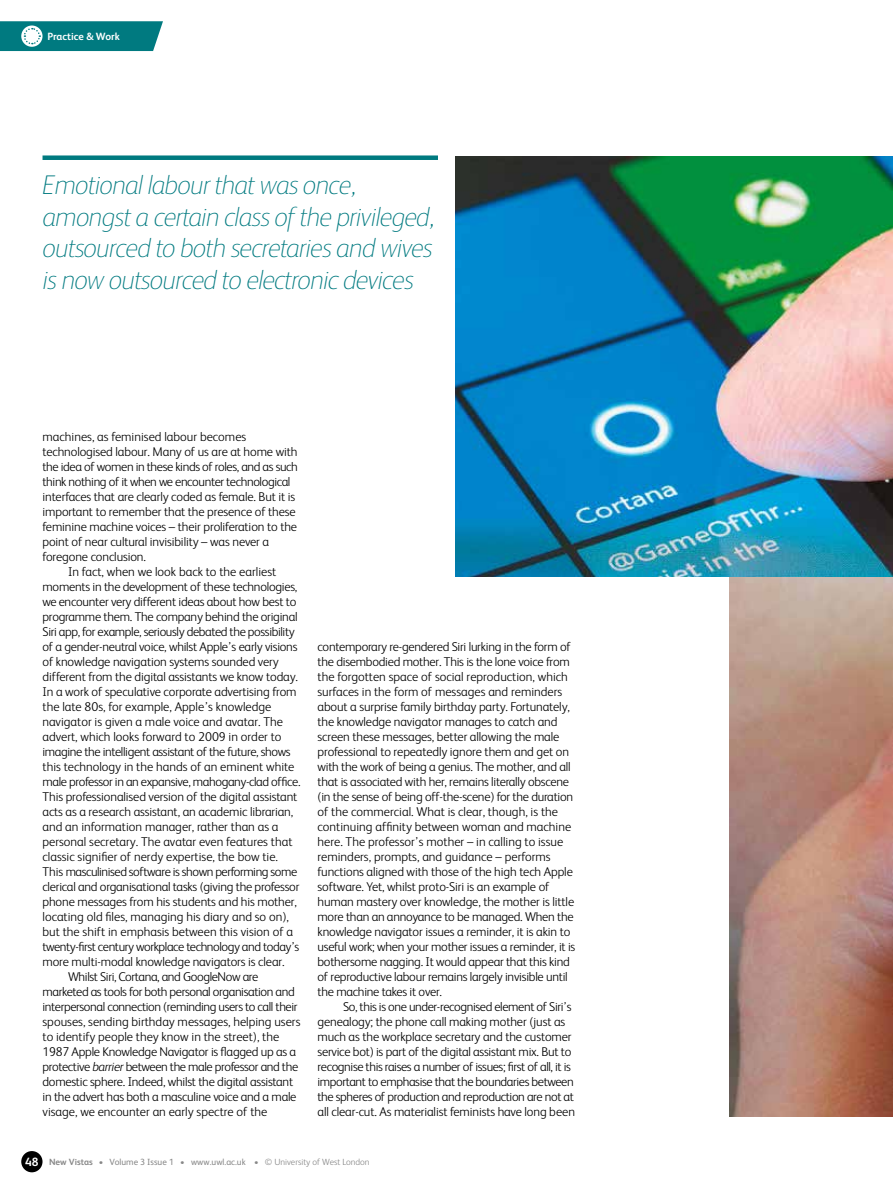
<style>
.page{position:relative;width:893px;height:1191px;background:#fff}
.page>*{position:absolute;margin:0;border:0;box-sizing:border-box;transform-origin:0 0}
.t1{font:italic 100 27px/31.5px "FS Albert";letter-spacing:-.03em;color:#007a80}
.t2{font:300 12.75px/15px "FS Albert";letter-spacing:-.01em;color:#000}
.t3{font:300 12.75px/15px "FS Albert";letter-spacing:-.03em;color:#000}
.t4{font:300 12.75px "FS Albert";letter-spacing:-.035em;color:#000}
.t5{font:700 10.5px "FS Albert";color:#fff}
.t6{font:300 9px "FS Albert";color:#878787}
.s1{font-style:italic}
.s2{font-weight:700;font-size:12px;color:#fff}
.s3{font-weight:700}
.s4{font-weight:400}
</style>
<div class="page">
<div style="left:21px;top:1151px;width:22px;height:21px;background:#000;border-radius:50%"></div>
<img style="left:730px;top:576px;width:163px;height:540px">
<svg style="left:0;top:21px;width:163px;height:30px;background:#1a878d"></svg>
<img style="left:455px;top:156px;width:438px;height:420px">
<div style="left:43px;top:155px;width:395px;height:5px;background:#007a80"></div>
<p class="t5" style="left:48px;top:29px;width:74px">Practice &amp; Work</p>
<h1 class="t1" style="left:43px;top:168px;width:393px">Emotional labour that was once, amongst a certain class of the privileged, outsourced to both secretaries and wives is now outsourced to electronic devices</h1>
<p class="t2" style="left:43px;top:429px;width:205px">machines, as feminised labour becomes</p>
<p class="t2" style="left:43px;top:444px;width:256px">technologised labour. Many of us are at home with</p>
<p class="t3" style="left:43px;top:459px;width:257px">the idea of women in these kinds of roles, and as such</p>
<p class="t3" style="left:43px;top:474px;width:249px">think nothing of it when we encounter technological</p>
<p class="t2" style="left:43px;top:489px;width:254px">interfaces that are clearly coded as female. But it is</p>
<p class="t2" style="left:43px;top:504px;width:255px">important to remember that the presence of these</p>
<p class="t2" style="left:43px;top:519px;width:256px">feminine machine voices – their proliferation to the</p>
<p class="t2" style="left:43px;top:534px;width:228px">point of near cultural invisibility – was never a</p>
<p class="t2" style="left:43px;top:549px;width:105px">foregone conclusion.</p>
<p class="t2" style="left:68px;top:564px;width:210px">In fact, when we look back to the earliest</p>
<p class="t2" style="left:43px;top:579px;width:256px">moments in the development of these technologies,</p>
<p class="t2" style="left:43px;top:593px;width:255px">we encounter very different ideas about how best to</p>
<p class="t2" style="left:43px;top:608px;width:257px">programme them. The company behind the original</p>
<p class="t3" style="left:43px;top:623px;width:254px">Siri app, for example, seriously debated the possibility</p>
<p class="t2" style="left:43px;top:638px;width:256px">of a gender-neutral voice, whilst Apple’s early visions</p>
<p class="t2" style="left:43px;top:653px;width:238px">of knowledge navigation systems sounded very</p>
<p class="t2" style="left:43px;top:668px;width:257px">different from the digital assistants we know today.</p>
<p class="t2" style="left:43px;top:683px;width:256px">In a work of speculative corporate advertising from</p>
<p class="t2" style="left:43px;top:698px;width:230px">the late 80s, for example, Apple’s knowledge</p>
<p class="t2" style="left:43px;top:713px;width:242px">navigator is given a male voice and avatar. The</p>
<p class="t2" style="left:43px;top:728px;width:241px">advert, which looks forward to 2009 in order to</p>
<p class="t3" style="left:43px;top:743px;width:250px">imagine the intelligent assistant of the future, shows</p>
<p class="t2" style="left:43px;top:758px;width:253px">this technology in the hands of an eminent white</p>
<p class="t3" style="left:43px;top:773px;width:259px">male professor in an expansive, mahogany-clad office.</p>
<p class="t2" style="left:43px;top:788px;width:256px">This professionalised version of the digital assistant</p>
<p class="t2" style="left:43px;top:803px;width:252px">acts as a research assistant, an academic librarian,</p>
<p class="t2" style="left:43px;top:818px;width:238px">and an information manager, rather than as a</p>
<p class="t2" style="left:43px;top:833px;width:251px">personal secretary. The avatar even features that</p>
<p class="t2" style="left:43px;top:848px;width:237px">classic signifier of nerdy expertise, the bow tie.</p>
<p class="t4" style="left:43px;top:863px;width:256px">This masculinised software is shown performing some</p>
<p class="t2" style="left:43px;top:878px;width:258px">clerical and organisational tasks (giving the professor</p>
<p class="t2" style="left:43px;top:893px;width:256px">phone messages from his students and his mother,</p>
<p class="t2" style="left:43px;top:908px;width:248px">locating old files, managing his diary and so on),</p>
<p class="t2" style="left:43px;top:923px;width:252px">but the shift in emphasis between this vision of a</p>
<p class="t4" style="left:43px;top:938px;width:258px">twenty-first century workplace technology and today’s</p>
<p class="t2" style="left:43px;top:953px;width:244px">more multi-modal knowledge navigators is clear.</p>
<p class="t3" style="left:68px;top:968px;width:192px">Whilst Siri, Cortana, and GoogleNow are</p>
<p class="t3" style="left:43px;top:983px;width:254px">marketed as tools for both personal organisation and</p>
<p class="t3" style="left:43px;top:998px;width:257px">interpersonal connection (reminding users to call their</p>
<p class="t2" style="left:43px;top:1013px;width:259px">spouses, sending birthday messages, helping users</p>
<p class="t2" style="left:43px;top:1028px;width:238px">to identify people they know in the street), the</p>
<p class="t2" style="left:43px;top:1043px;width:255px">1987 Apple Knowledge Navigator is flagged up as a</p>
<p class="t3" style="left:43px;top:1058px;width:257px">protective <span class="s1">barrier</span> between the male professor and the</p>
<p class="t2" style="left:43px;top:1073px;width:252px">domestic sphere. Indeed, whilst the digital assistant</p>
<p class="t2" style="left:43px;top:1088px;width:255px">in the advert has both a masculine voice and a male</p>
<p class="t2" style="left:43px;top:1103px;width:226px">visage, we encounter an early spectre of the</p>
<p class="t2" style="left:317px;top:638px;width:259px">contemporary re-gendered Siri lurking in the form of the disembodied mother. This is the lone voice from the forgotten space of social reproduction, which surfaces in the form of messages and reminders about a surprise family birthday party. Fortunately, the knowledge navigator manages to catch and screen these messages, better allowing the male professional to repeatedly ignore them and get on with the work of being a genius. The mother, and all that is associated with her, remains literally obscene (in the sense of being off-the-scene) for the duration of the commercial. What is clear, though, is the continuing affinity between woman and machine here. The professor’s mother – in calling to issue reminders, prompts, and guidance – performs functions aligned with those of the high tech Apple software. Yet, whilst proto-Siri is an example of human mastery over knowledge, the mother is little more than an annoyance to be managed. When the knowledge navigator issues a reminder, it is akin to useful work; when your mother issues a reminder, it is bothersome nagging. It would appear that this kind of reproductive labour remains largely invisible until the machine takes it over.</p>
<p class="t3" style="left:317px;top:998px;width:259px;text-indent:26px">So, this is one under-recognised element of Siri’s genealogy; the phone call making mother (just as much as the workplace secretary and the customer service bot) is part of the digital assistant mix. But to recognise this raises a number of issues; first of all, it is important to emphasise that the boundaries between the spheres of production and reproduction are not at all clear-cut. As materialist feminists have long been</p>
<p class="t6" style="left:25px;top:1156px;width:346px"><span class="s2">48</span> <span class="s3">New Vistas</span> • <span class="s4">Volume 3 Issue 1</span> • <span class="s4">www.uwl.ac.uk</span> • © University of West London</p>
</div>
